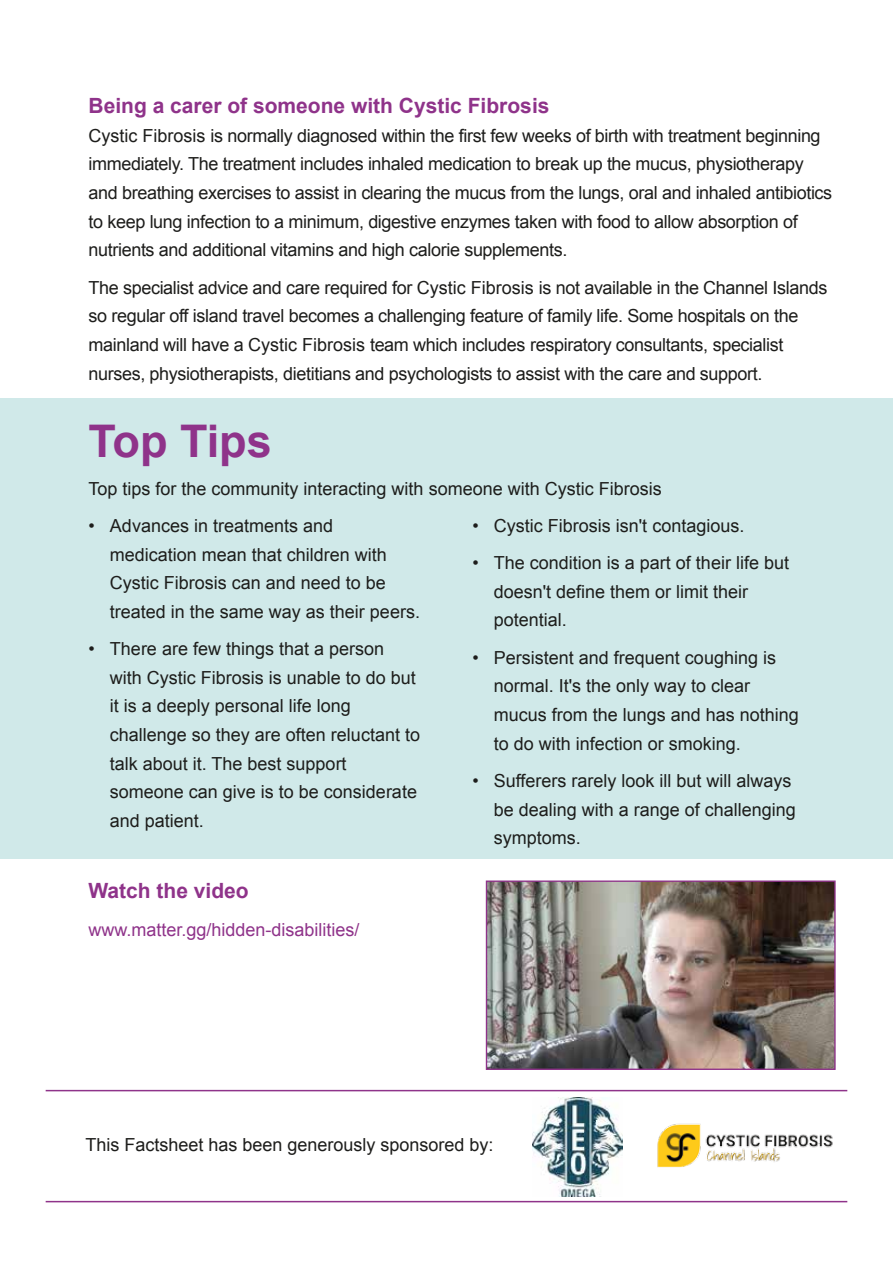
<style>
.page{position:relative;width:893px;height:1263px;background:#fff}
.page>*{position:absolute;margin:0;border:0;box-sizing:border-box;transform-origin:0 0}
.t1{font:700 45px "Arial";color:#8f338a}
.t2{font:700 21px "Arial";color:#8f338a}
.t3{font:18px/28.7px "Arial";letter-spacing:-.02em;color:#1d1d1b}
.t4{font:18px/28.7px "Arial";color:#1d1d1b}
.t5{font:18px "Arial";color:#8f338a}
</style>
<div class="page">
<img style="left:532px;top:1098px;width:86px;height:98px">
<hr style="left:46px;top:1090px;width:801px;height:1px;background:#8f338a">
<hr style="left:46px;top:1201px;width:801px;height:1px;background:#8f338a">
<img style="left:488px;top:882px;width:346px;height:186px">
<div style="left:486px;top:880px;width:350px;height:190px;border:1px solid #8f338a"></div>
<div style="left:0;top:398px;width:893px;height:461px;background:#d0e9e9"></div>
<img style="left:618px;top:1026px;width:230px;height:177px">
<p class="t2" style="left:88px;top:92px;width:462px">Being a carer of someone with Cystic Fibrosis</p>
<p class="t3" style="left:88px;top:121px;width:745px">Cystic Fibrosis is normally diagnosed within the first few weeks of birth with treatment beginning immediately. The treatment includes inhaled medication to break up the mucus, physiotherapy and breathing exercises to assist in clearing the mucus from the lungs, oral and inhaled antibiotics to keep lung infection to a minimum, digestive enzymes taken with food to allow absorption of nutrients and additional vitamins and high calorie supplements.</p>
<p class="t3" style="left:88px;top:273px;width:740px">The specialist advice and care required for Cystic Fibrosis is not available in the Channel Islands so regular off island travel becomes a challenging feature of family life. Some hospitals on the mainland will have a Cystic Fibrosis team which includes respiratory consultants, specialist nurses, physiotherapists, dietitians and psychologists to assist with the care and support.</p>
<h1 class="t1" style="left:88px;top:411px;width:185px">Top Tips</h1>
<p class="t4" style="left:88px;top:474px;width:575px">Top tips for the community interacting with someone with Cystic Fibrosis</p>
<p class="t4" style="left:110px;top:511px;width:312px;text-indent:-21px">• Advances in treatments and medication mean that children with Cystic Fibrosis can and need to be treated in the same way as their peers.</p>
<p class="t4" style="left:110px;top:635px;width:312px;text-indent:-21px">• There are few things that a person with Cystic Fibrosis is unable to do but it is a deeply personal life long challenge so they are often reluctant to talk about it. The best support someone can give is to be considerate and patient.</p>
<p class="t4" style="left:472px;top:511px;width:273px">• Cystic Fibrosis isn't contagious.</p>
<p class="t4" style="left:494px;top:549px;width:297px;text-indent:-21px">• The condition is a part of their life but doesn't define them or limit their potential.</p>
<p class="t4" style="left:494px;top:643px;width:307px;text-indent:-21px">• Persistent and frequent coughing is normal. It's the only way to clear mucus from the lungs and has nothing to do with infection or smoking.</p>
<p class="t4" style="left:494px;top:766px;width:304px;text-indent:-21px">• Sufferers rarely look ill but will always be dealing with a range of challenging symptoms.</p>
<p class="t2" style="left:88px;top:877px;width:162px">Watch the video</p>
<p class="t5" style="left:88px;top:917px;width:273px">www.matter.gg/hidden-disabilities/</p>
<p class="t4" style="left:85px;top:1131px;width:410px">This Factsheet has been generously sponsored by:</p>
</div>
